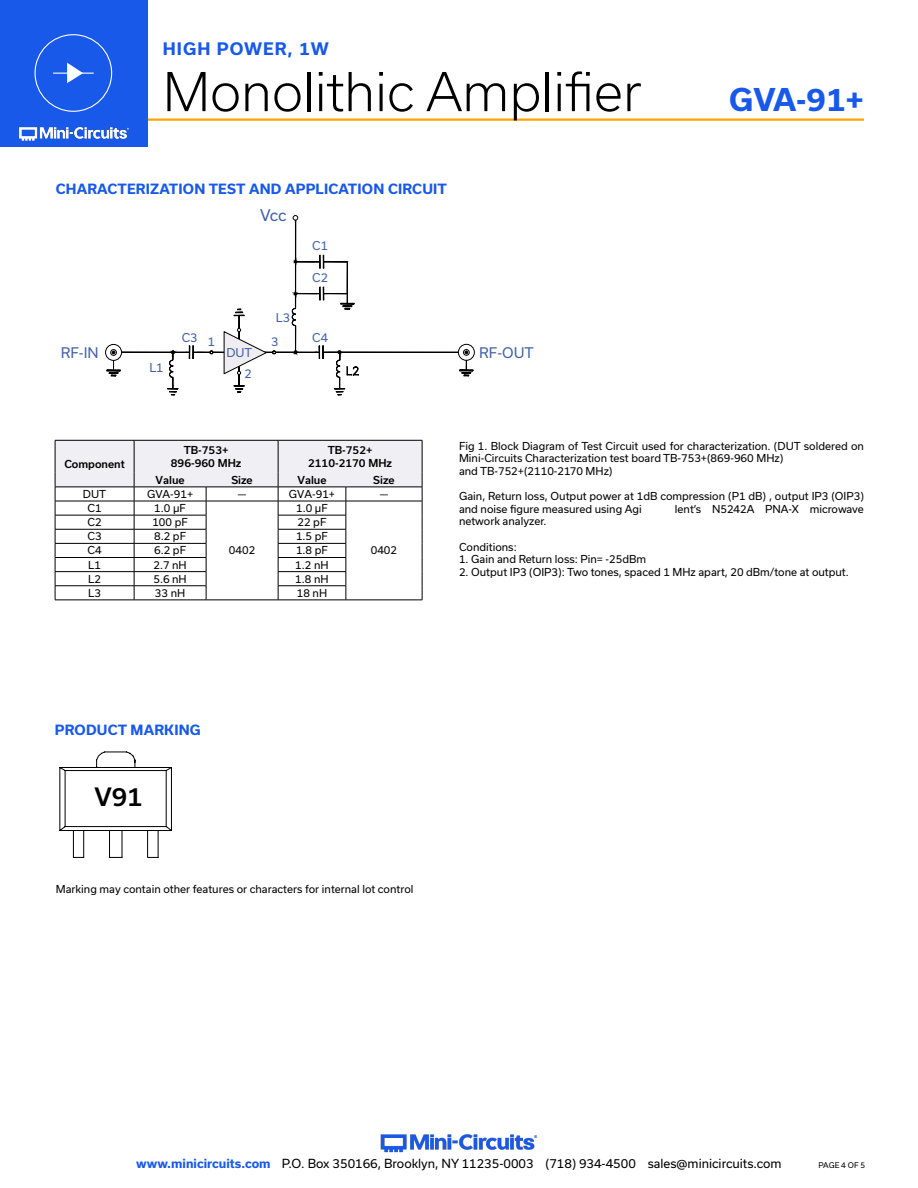
<style>
.page{position:relative;width:918px;height:1188px;background:#fff}
.page>*{position:absolute;margin:0;border:0;box-sizing:border-box;transform-origin:0 0}
.t1{font:300 51px "Usual";color:#000}
.t2{font:700 30px "Usual";color:#1859ea}
.t3{font:500 24.15px "Usual";color:#000}
.t4{font:700 16.5px "Usual";letter-spacing:.065em;color:#1859ea}
.t5{font:15.45px "Usual";color:#4161aa}
.t6{font:13.95px "Usual";color:#4161aa}
.Blue_Headers{font:700 13.5px "Usual";letter-spacing:.015em;color:#1859ea}
.t7{font:12px "Usual";color:#000}
.t8{font:11.7px "Usual";color:#4161aa}
.Figure_text{font:10.5px/12.6px "Usual";color:#000}
.Table_Body_Center{font:10.5px "Usual";color:#000}
.Table_Header_Center{font:500 10.5px "Usual";color:#000}
.Table_Body_Left_Just{font:10.5px "Usual";color:#000}
.t9{font:7.5px "Usual";color:#000}
.s1{font-weight:700;color:#1859ea}
</style>
<div class="page">
<hr style="left:129px;top:118px;width:735px;height:3px;background:#ffa300">
<div style="left:0;top:0;width:147px;height:147px;background:#1859ea"></div>
<img style="left:19px;top:127px;width:36px;height:14px">
<hr style="left:53px;top:73px;width:41px;height:1px;background:#fff">
<img style="left:380px;top:1134px;width:158px;height:19px">
<svg style="left:59px;top:752px;width:113px;height:106px"></svg>
<hr style="left:206px;top:600px;width:72px;height:1px;background:#000">
<hr style="left:346px;top:600px;width:76px;height:1px;background:#000">
<hr style="left:55px;top:600px;width:79px;height:1px;background:#000">
<hr style="left:134px;top:600px;width:72px;height:1px;background:#000">
<hr style="left:278px;top:600px;width:68px;height:1px;background:#000">
<svg style="left:55px;top:0;width:438px;height:600px"></svg>
<hr style="left:55px;top:501px;width:79px;height:1px;background:#000">
<hr style="left:134px;top:501px;width:72px;height:1px;background:#000">
<hr style="left:206px;top:501px;width:72px;height:1px;background:#000">
<hr style="left:278px;top:501px;width:68px;height:1px;background:#000">
<hr style="left:346px;top:501px;width:76px;height:1px;background:#000">
<h3 class="t4" style="left:163px;top:40px;width:167px">HIGH POWER, 1W</h3>
<h1 class="t1" style="left:163px;top:63px;width:480px">Monolithic Amplifier</h1>
<p class="Blue_Headers" style="left:56px;top:181px;width:393px">CHARACTERIZATION TEST AND APPLICATION CIRCUIT</p>
<p class="t5" style="left:260px;top:206px;width:27px">Vcc</p>
<p class="t8" style="left:276px;top:311px;width:16px">L3</p>
<p class="t8" style="left:312px;top:239px;width:17px">C1</p>
<p class="t8" style="left:312px;top:271px;width:17px">C2</p>
<p class="t8" style="left:182px;top:331px;width:17px">C3</p>
<p class="t8" style="left:312px;top:331px;width:17px">C4</p>
<p class="t8" style="left:208px;top:334px;width:9px">1</p>
<p class="t8" style="left:271px;top:335px;width:9px">3</p>
<p class="t6" style="left:61px;top:345px;width:40px">RF-IN</p>
<p class="t6" style="left:479px;top:345px;width:56px">RF-OUT</p>
<p class="t8" style="left:226px;top:346px;width:27px">DUT</p>
<p class="t8" style="left:149px;top:361px;width:16px">L1</p>
<p class="t8" style="left:245px;top:366px;width:9px">2</p>
<h2 class="t2" style="left:729px;top:83px;width:136px">GVA-91+</h2>
<p class="Table_Header_Center" style="left:64px;top:458px;width:62px">Component</p>
<p class="Table_Header_Center" style="left:184px;top:444px;width:46px">TB-753+</p>
<p class="Table_Header_Center" style="left:171px;top:457px;width:72px">896-960 MHz</p>
<p class="Table_Header_Center" style="left:328px;top:444px;width:46px">TB-752+</p>
<p class="Table_Header_Center" style="left:308px;top:457px;width:85px">2110-2170 MHz</p>
<p class="Table_Header_Center" style="left:156px;top:474px;width:31px">Value</p>
<p class="Table_Header_Center" style="left:231px;top:474px;width:23px">Size</p>
<p class="Table_Header_Center" style="left:297px;top:474px;width:31px">Value</p>
<p class="Table_Header_Center" style="left:373px;top:474px;width:23px">Size</p>
<p class="Table_Body_Center" style="left:83px;top:488px;width:25px">DUT</p>
<p class="Table_Body_Center" style="left:147px;top:488px;width:48px">GVA-91+</p>
<p class="Table_Body_Center" style="left:238px;top:488px;width:10px">—</p>
<p class="Table_Body_Center" style="left:289px;top:488px;width:48px">GVA-91+</p>
<p class="Table_Body_Center" style="left:380px;top:488px;width:10px">—</p>
<p class="Table_Body_Center" style="left:88px;top:502px;width:16px">C1</p>
<p class="Table_Body_Center" style="left:154px;top:502px;width:33px">1.0 µF</p>
<p class="Table_Body_Center" style="left:229px;top:544px;width:28px">0402</p>
<p class="Table_Body_Center" style="left:296px;top:502px;width:33px">1.0 µF</p>
<p class="Table_Body_Center" style="left:88px;top:516px;width:16px">C2</p>
<p class="Table_Body_Center" style="left:152px;top:516px;width:37px">100 pF</p>
<p class="Table_Body_Center" style="left:298px;top:516px;width:30px">22 pF</p>
<p class="Table_Body_Center" style="left:88px;top:530px;width:16px">C3</p>
<p class="Table_Body_Center" style="left:154px;top:530px;width:33px">8.2 pF</p>
<p class="Table_Body_Center" style="left:296px;top:530px;width:33px">1.5 pF</p>
<p class="Table_Body_Center" style="left:88px;top:544px;width:16px">C4</p>
<p class="Table_Body_Center" style="left:154px;top:544px;width:33px">6.2 pF</p>
<p class="Table_Body_Center" style="left:296px;top:544px;width:33px">1.8 pF</p>
<p class="Table_Body_Center" style="left:88px;top:559px;width:14px">L1</p>
<p class="Table_Body_Center" style="left:153px;top:559px;width:35px">2.7 nH</p>
<p class="Table_Body_Center" style="left:295px;top:559px;width:35px">1.2 nH</p>
<p class="Table_Body_Center" style="left:88px;top:573px;width:14px">L2</p>
<p class="Table_Body_Center" style="left:153px;top:573px;width:35px">5.6 nH</p>
<p class="Table_Body_Center" style="left:295px;top:573px;width:35px">1.8 nH</p>
<p class="Table_Body_Center" style="left:88px;top:587px;width:14px">L3</p>
<p class="Table_Body_Center" style="left:155px;top:587px;width:32px">33 nH</p>
<p class="Table_Body_Center" style="left:297px;top:587px;width:32px">18 nH</p>
<p class="Table_Body_Center" style="left:371px;top:544px;width:28px">0402</p>
<p class="Figure_text" style="left:459px;top:440px;width:407px">Fig 1. Block Diagram of Test Circuit used for characterization. (DUT soldered on<br>Mini-Circuits Characterization test board TB-753+(869-960 MHz)</p>
<p class="Figure_text" style="left:459px;top:465px;width:155px">and TB-752+(2110-2170 MHz)</p>
<p class="Figure_text" style="left:459px;top:490px;width:407px">Gain, Return loss, Output power at 1dB compression (P1 dB) , output IP3 (OIP3) and noise figure measured using Agi</p>
<p class="Figure_text" style="left:675px;top:503px;width:190px">lent’s N5242A PNA-X microwave</p>
<p class="Figure_text" style="left:459px;top:515px;width:89px">network analyzer.</p>
<p class="Figure_text" style="left:459px;top:540px;width:59px">Conditions:</p>
<p class="Figure_text" style="left:459px;top:553px;width:189px">1. Gain and Return loss: Pin= -25dBm</p>
<p class="Figure_text" style="left:459px;top:566px;width:391px">2. Output IP3 (OIP3): Two tones, spaced 1 MHz apart, 20 dBm/tone at output.</p>
<p class="Blue_Headers" style="left:55px;top:722px;width:147px">PRODUCT MARKING</p>
<p class="t3" style="left:94px;top:783px;width:50px">V91</p>
<p class="Table_Body_Left_Just" style="left:56px;top:883px;width:359px">Marking may contain other features or characters for internal lot control</p>
<p class="t7" style="left:136px;top:1157px;width:647px"><span class="s1">www.minicircuits.com</span> P.O. Box 350166, Brooklyn, NY 11235-0003 (718) 934-4500 sales@minicircuits.com</p>
<p class="t9" style="left:819px;top:1161px;width:48px">PAGE 4 OF 5</p>
</div>
